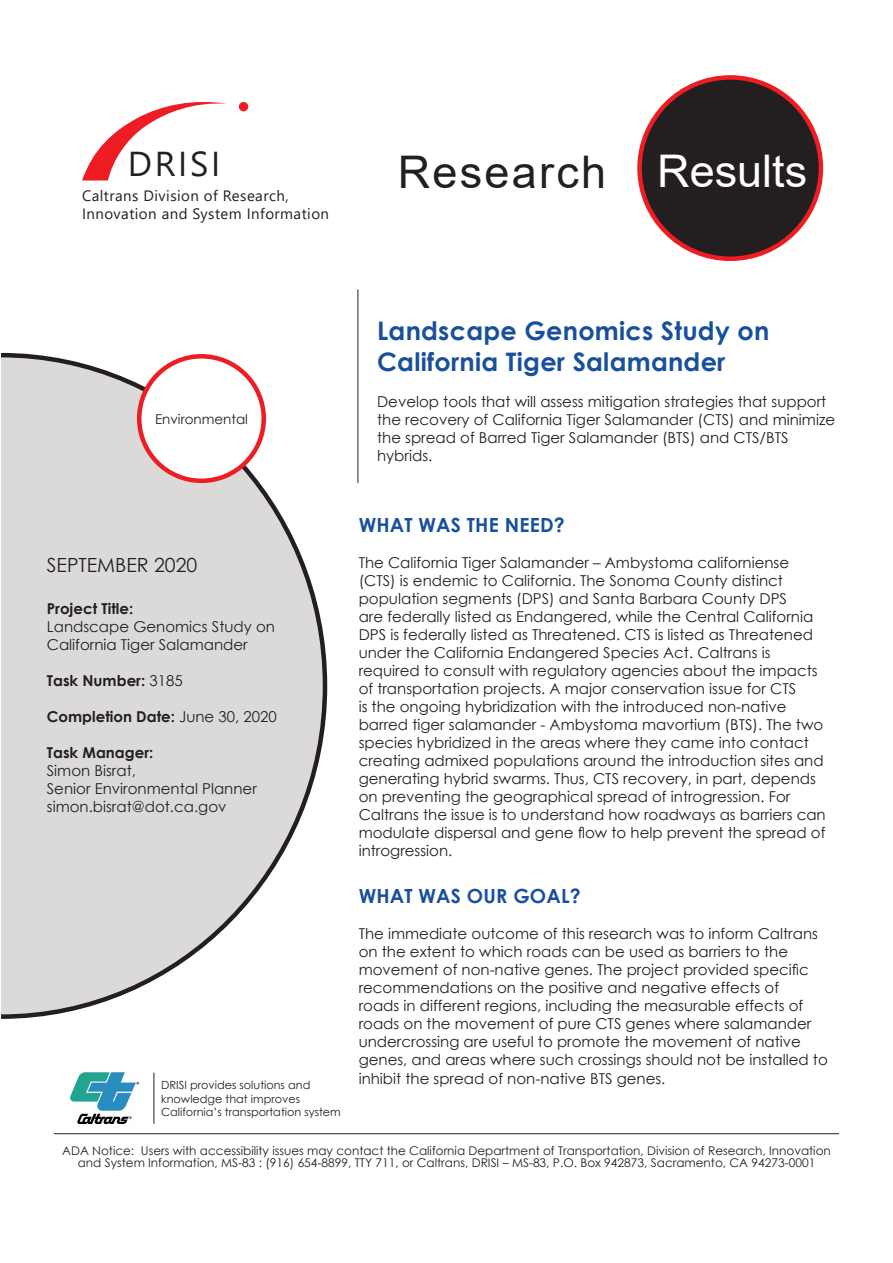
<style>
.page{position:relative;width:893px;height:1263px;background:#fff}
.page>*{position:absolute;margin:0;border:0;box-sizing:border-box;transform-origin:0 0}
.t1{font:45px "Arial";letter-spacing:.05em;color:#231f20}
.t2{font:45px "Arial";color:#fff}
.t3{font:34.5px "Segoe UI";letter-spacing:.08em;color:#231f20}
.Heading_level_1{font:700 25.5px/30.6px "Century Gothic";letter-spacing:.01em;color:#18509d}
.Heading_level_1_for{font:700 19.5px "Century Gothic";letter-spacing:.01em;color:#18509d}
.t4{font:19.5px "Century Gothic";color:#231f20}
.Body_Copy{font:15px/18px "Century Gothic";color:#231f20}
.t5{font:700 15px "Century Gothic";color:#231f20}
.t6{font:15px/18px "Segoe UI";letter-spacing:.03em;color:#231f20}
.t7{font:13.5px "Century Gothic";color:#231f20}
.t8{font:12px/11.6px "Century Gothic";color:#231f20;text-align:center}
.t9{font:11.25px/13.5px "Century Gothic";color:#231f20}
.s1{font-weight:400}
</style>
<div class="page">
<hr style="left:358px;top:290px;width:1px;height:193px;background:#231f20">
<hr style="left:154px;top:1072px;width:1px;height:52px;background:#231f20">
<hr style="left:54px;top:1133px;width:785px;height:1px;background:#231f20">
<svg style="left:82px;top:102px;width:144px;height:79px"></svg>
<div style="left:239px;top:102px;width:9px;height:9px;background:#ee1d23;border-radius:50%"></div>
<img style="left:70px;top:1072px;width:68px;height:52px">
<svg style="left:1px;top:352px;width:327px;height:667px"></svg>
<div style="left:139px;top:356px;width:125px;height:125px;background:#fff;border-radius:50%"></div>
<div style="left:137px;top:354px;width:129px;height:129px;border:4px solid #ee1d23;border-radius:50%"></div>
<div style="left:640px;top:77px;width:181px;height:182px;background:#231f20;border-radius:50%"></div>
<div style="left:637px;top:75px;width:186px;height:186px;border:4px solid #ee1d23;border-radius:50%"></div>
<h2 class="t3" style="left:128px;top:131px;width:94px">DRISI</h2>
<p class="t1" style="left:398px;top:141px;width:210px">Research</p>
<p class="t2" style="left:657px;top:140px;width:152px">Results</p>
<p class="t6" style="left:82px;top:186px;width:248px">Caltrans Division of Research,<br>Innovation and System Information</p>
<p class="t7" style="left:155px;top:409px;width:94px">Environmental</p>
<h1 class="Heading_level_1" style="left:377px;top:314px;width:394px">Landscape Genomics Study on<br>California Tiger Salamander</h1>
<p class="Body_Copy" style="left:377px;top:392px;width:459px">Develop tools that will assess mitigation strategies that support the recovery of California Tiger Salamander (CTS) and minimize the spread of Barred Tiger Salamander (BTS) and CTS/BTS hybrids.</p>
<p class="Heading_level_1_for" style="left:359px;top:510px;width:208px">WHAT WAS THE NEED?</p>
<p class="Body_Copy" style="left:359px;top:554px;width:469px">The California Tiger Salamander – Ambystoma californiense (CTS) is endemic to California. The Sonoma County distinct population segments (DPS) and Santa Barbara County DPS<br>are federally listed as Endangered, while the Central California DPS is federally listed as Threatened. CTS is listed as Threatened under the California Endangered Species Act. Caltrans is required to consult with regulatory agencies about the impacts of transportation projects. A major conservation issue for CTS<br>is the ongoing hybridization with the introduced non-native barred tiger salamander - Ambystoma mavortium (BTS). The two species hybridized in the areas where they came into contact creating admixed populations around the introduction sites and generating hybrid swarms. Thus, CTS recovery, in part, depends on preventing the geographical spread of introgression. For Caltrans the issue is to understand how roadways as barriers can modulate dispersal and gene flow to help prevent the spread of introgression.</p>
<p class="Heading_level_1_for" style="left:359px;top:881px;width:224px">WHAT WAS OUR GOAL?</p>
<p class="Body_Copy" style="left:359px;top:924px;width:471px">The immediate outcome of this research was to inform Caltrans on the extent to which roads can be used as barriers to the movement of non-native genes. The project provided specific recommendations on the positive and negative effects of<br>roads in different regions, including the measurable effects of roads on the movement of pure CTS genes where salamander undercrossing are useful to promote the movement of native genes, and areas where such crossings should not be installed to inhibit the spread of non-native BTS genes.</p>
<p class="t4" style="left:47px;top:552px;width:152px">SEPTEMBER 2020</p>
<p class="t5" style="left:47px;top:597px;width:88px">Project Title:</p>
<p class="Body_Copy" style="left:47px;top:617px;width:230px">Landscape Genomics Study on<br>California Tiger Salamander</p>
<p class="t5" style="left:47px;top:669px;width:137px">Task Number: <span class="s1">3185</span></p>
<p class="t5" style="left:47px;top:705px;width:231px">Completion Date: <span class="s1">June 30, 2020</span></p>
<p class="t5" style="left:47px;top:741px;width:108px">Task Manager:</p>
<p class="Body_Copy" style="left:47px;top:761px;width:91px">Simon Bisrat,</p>
<p class="Body_Copy" style="left:47px;top:779px;width:211px">Senior Environmental Planner</p>
<p class="Body_Copy" style="left:47px;top:797px;width:181px">simon.bisrat@dot.ca.gov</p>
<p class="t9" style="left:161px;top:1078px;width:181px">DRISI provides solutions and knowledge that improves<br>California’s transportation system</p>
<p class="t8" style="left:62px;top:1145px;width:770px">ADA Notice: Users with accessibility issues may contact the California Department of Transportation, Division of Research, Innovation and System Information, MS-83 : (916) 654-8899, TTY 711, or Caltrans, DRISI – MS-83, P.O. Box 942873, Sacramento, CA 94273-0001</p>
</div>
